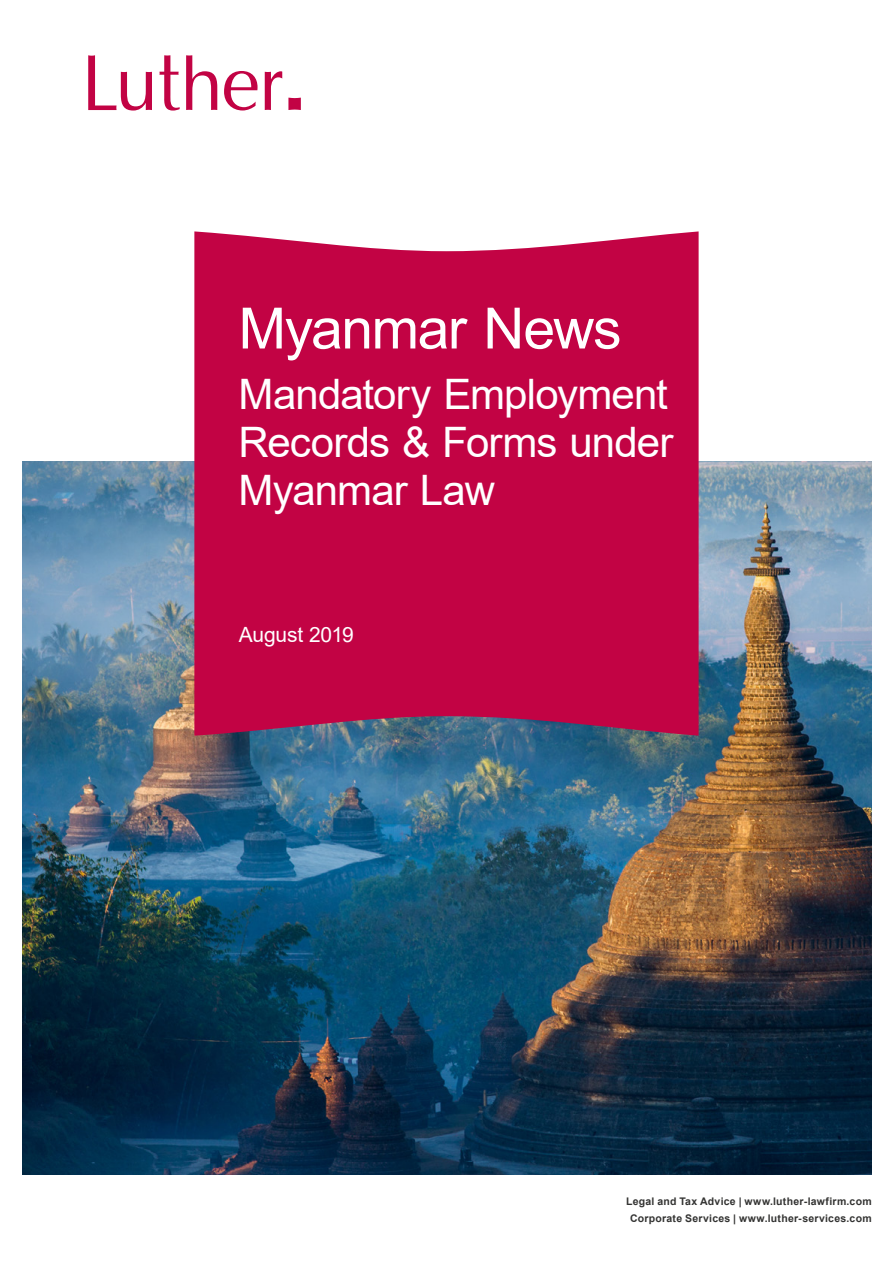
<style>
.page{position:relative;width:893px;height:1263px;background:#fff}
.page>*{position:absolute;margin:0;border:0;box-sizing:border-box;transform-origin:0 0}
.t1{font:57px "Arial";letter-spacing:-.025em;color:#fff}
.t2{font:42px/48px "Arial";letter-spacing:-.02em;color:#fff}
.t3{font:21px "Arial";letter-spacing:-.01em;color:#fff}
.t4{font:700 10.5px/16.8px "Arial";letter-spacing:.025em;color:#333332;text-align:center}
</style>
<div class="page">
<img style="left:23px;top:461px;width:849px;height:713px">
<svg style="left:288px;top:98px;width:13px;height:12px"></svg>
<svg style="left:224px;top:71px;width:34px;height:40px"></svg>
<svg style="left:88px;top:55px;width:64px;height:56px"></svg>
<svg style="left:186px;top:55px;width:31px;height:55px"></svg>
<svg style="left:159px;top:55px;width:21px;height:56px"></svg>
<svg style="left:265px;top:71px;width:17px;height:39px"></svg>
<div style="left:194px;top:231px;width:505px;height:505px;background:#c20344"></div>
<h1 class="t1" style="left:239px;top:289px;width:385px">Myanmar News</h1>
<h2 class="t2" style="left:238px;top:370px;width:436px">Mandatory Employment<br>Records &amp; Forms under<br>Myanmar Law</h2>
<h3 class="t3" style="left:239px;top:621px;width:117px">August 2019</h3>
<p class="t4" style="left:626px;top:1193px;width:247px">Legal and Tax Advice | www.luther-lawfirm.com<br>Corporate Services | www.luther-services.com</p>
</div>
